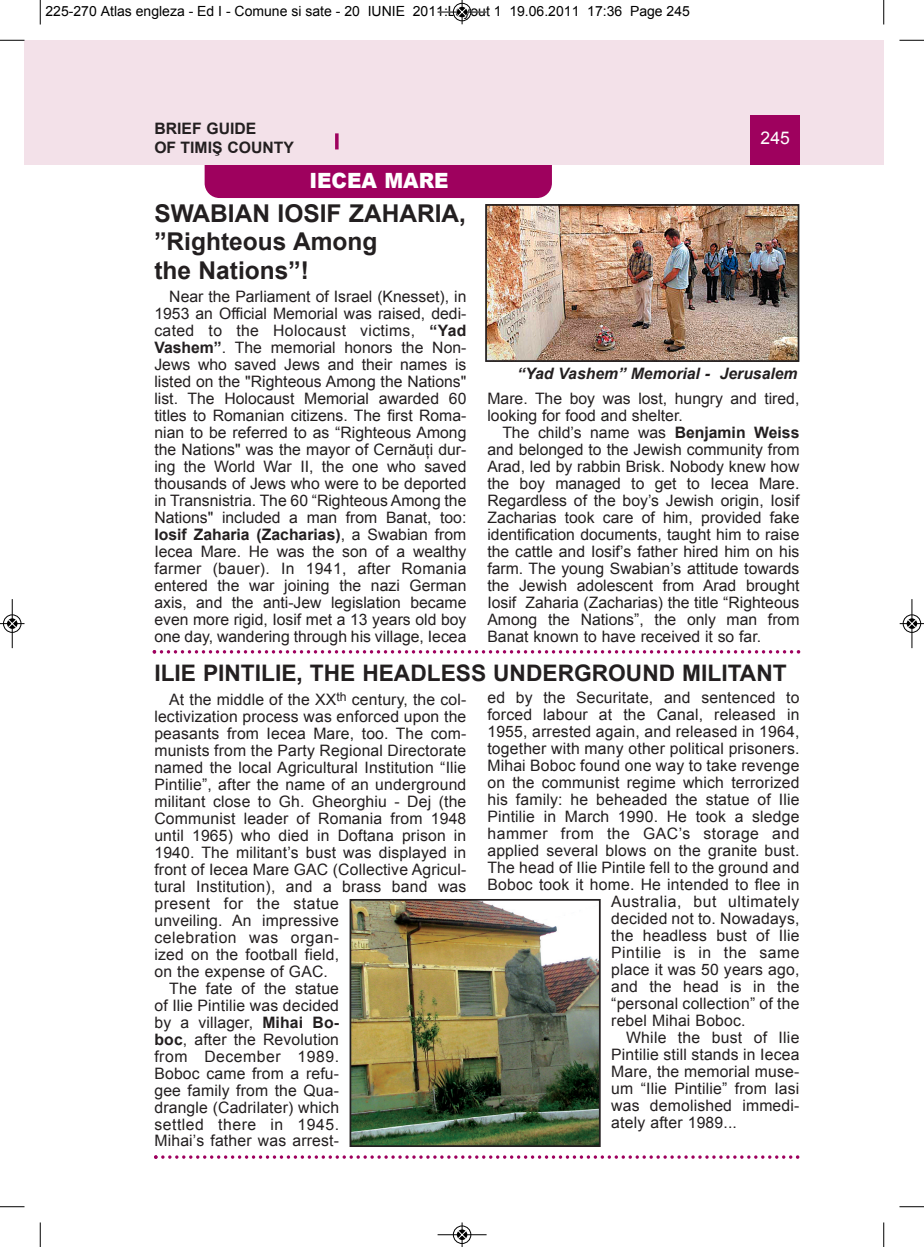
<style>
.page{position:relative;width:924px;height:1247px;background:#fff}
.page>*{position:absolute;margin:0;border:0;box-sizing:border-box;transform-origin:0 0}
.t1{font:700 24.5px/28px "Arial";color:#231f20}
.t2{font:700 22.75px "Arial";color:#231f20}
.t3{font:900 21px "Arial";color:#fff;scale:.95 1}
.t4{font:17.5px "Arial";color:#fff}
.t5{font:15.75px/17px "Arial";letter-spacing:.01em;color:#231f20;text-align:justify}
.t6{font:15.75px "Arial";letter-spacing:.035em;color:#231f20}
.t7{font:italic 700 15.75px "Arial";color:#231f20}
.t8{font:700 15.75px/18.9px "Arial";color:#231f20}
.t9{font:14px "Arial";color:#000}
.s1{font-weight:700}
</style>
<div class="page">
<div style="left:24px;top:40px;width:16px;height:124px;background:#f3e1e9"></div>
<div style="left:205px;top:135px;width:347px;height:63px;background:#9e015e;border-radius:15px"></div>
<div style="left:40px;top:40px;width:844px;height:124px;background:#f3e1e9"></div>
<div style="left:750px;top:115px;width:50px;height:49px;background:#9e015e"></div>
<svg style="left:335px;top:133px;width:4px;height:16px"></svg>
<svg style="left:154px;top:1155px;width:645px;height:3px"></svg>
<svg style="left:153px;top:650px;width:647px;height:3px"></svg>
<img style="left:488px;top:207px;width:308px;height:152px">
<div style="left:485px;top:204px;width:314px;height:158px;border:2px solid #231f20"></div>
<img style="left:352px;top:901px;width:246px;height:242px">
<div style="left:349px;top:898px;width:252px;height:248px;border:2px solid #231f20"></div>
<svg style="left:40px;top:0;width:1px;height:24px"></svg>
<svg style="left:0;top:40px;width:24px;height:1px"></svg>
<svg style="left:883px;top:0;width:1px;height:24px"></svg>
<svg style="left:899px;top:40px;width:25px;height:1px"></svg>
<svg style="left:40px;top:1222px;width:1px;height:24px"></svg>
<svg style="left:0;top:1206px;width:24px;height:1px"></svg>
<svg style="left:883px;top:1222px;width:1px;height:24px"></svg>
<svg style="left:899px;top:1206px;width:25px;height:1px"></svg>
<hr style="left:438px;top:12px;width:48px;height:1px;background:#000">
<div style="left:453px;top:3px;width:18px;height:18px;border:1px solid #000;border-radius:50%"></div>
<svg style="left:458px;top:0;width:8px;height:24px"></svg>
<hr style="left:438px;top:1234px;width:48px;height:1px;background:#000">
<div style="left:453px;top:1225px;width:18px;height:18px;border:1px solid #000;border-radius:50%"></div>
<svg style="left:458px;top:1222px;width:8px;height:24px"></svg>
<div style="left:3px;top:614px;width:19px;height:19px;border:1px solid #fff;border-radius:50%"></div>
<hr style="left:12px;top:599px;width:1px;height:49px;background:#000">
<div style="left:3px;top:614px;width:18px;height:18px;border:1px solid #000;border-radius:50%"></div>
<svg style="left:0;top:619px;width:24px;height:9px"></svg>
<div style="left:902px;top:614px;width:19px;height:19px;border:1px solid #fff;border-radius:50%"></div>
<hr style="left:911px;top:599px;width:1px;height:49px;background:#000">
<div style="left:903px;top:614px;width:18px;height:18px;border:1px solid #000;border-radius:50%"></div>
<svg style="left:900px;top:619px;width:24px;height:9px"></svg>
<p class="t9" style="left:46px;top:3px;width:646px">225-270 Atlas engleza - Ed I - Comune si sate - 20 IUNIE 2011:Layout 1 19.06.2011 17:36 Page 245</p>
<p class="t8" style="left:154px;top:119px;width:141px">BRIEF GUIDE<br>OF TIMIŞ COUNTY</p>
<h3 class="t3" style="left:309px;top:165px;width:148px">IECEA MARE</h3>
<h1 class="t1" style="left:154px;top:200px;width:313px">SWABIAN IOSIF ZAHARIA, ”Righteous Among<br>the Nations”!</h1>
<p class="t4" style="left:760px;top:128px;width:31px">245</p>
<p class="t5" style="left:154px;top:288px;width:313px;text-indent:15px">Near the Parliament of Israel (Knesset), in 1953 an Official Memorial was raised, dedi&shy;cated to the Holocaust victims, <span class="s1">“Yad Vashem”</span>. The memorial honors the Non-Jews who saved Jews and their names is listed on the "Righteous Among the Nations" list. The Holocaust Memorial awarded 60 titles to Romanian citizens. The first Roma&shy;nian to be referred to as “Righteous Among the Nations" was the mayor of Cernăuţi dur&shy;ing the World War II, the one who saved thousands of Jews who were to be deported in Transnistria. The 60 “Righteous Among the Nations" included a man from Banat, too:<br><span class="s1">Iosif Zaharia (Zacharias)</span>, a Swabian from Iecea Mare. He was the son of a wealthy farmer (bauer). In 1941, after Romania entered the war joining the nazi German axis, and the anti-Jew legislation became even more rigid, Iosif met a 13 years old boy one day, wandering through his village, Iecea</p>
<p class="t7" style="left:517px;top:365px;width:282px">“Yad Vashem” Memorial - Jerusalem</p>
<p class="t5" style="left:487px;top:390px;width:313px">Mare. The boy was lost, hungry and tired, looking for food and shelter.</p>
<p class="t5" style="left:487px;top:424px;width:313px;text-indent:15px">The child’s name was <span class="s1">Benjamin Weiss </span>and belonged to the Jewish community from Arad, led by rabbin Brisk. Nobody knew how the boy managed to get to Iecea Mare.<br>Regardless of the boy’s Jewish origin, Iosif Zacharias took care of him, provided fake identification documents, taught him to raise the cattle and Iosif’s father hired him on his farm. The young Swabian’s attitude towards the Jewish adolescent from Arad brought Iosif Zaharia (Zacharias) the title “Righteous Among the Nations”, the only man from Banat known to have received it so far.</p>
<h2 class="t2" style="left:154px;top:660px;width:634px">ILIE PINTILIE, THE HEADLESS UNDERGROUND MILITANT</h2>
<p class="t5" style="left:169px;top:690px;width:299px">At the middle of the XX<sup>th</sup> century, the col-</p>
<p class="t5" style="left:154px;top:707px;width:313px">lectivization process was enforced upon the</p>
<p class="t5" style="left:154px;top:724px;width:313px">peasants from Iecea Mare, too. The com-</p>
<p class="t5" style="left:154px;top:741px;width:313px">munists from the Party Regional Directorate</p>
<p class="t5" style="left:154px;top:758px;width:313px">named the local Agricultural Institution “Ilie</p>
<p class="t5" style="left:154px;top:775px;width:313px">Pintilie”, after the name of an underground</p>
<p class="t5" style="left:154px;top:792px;width:313px">militant close to Gh. Gheorghiu - Dej (the</p>
<p class="t5" style="left:154px;top:809px;width:313px">Communist leader of Romania from 1948</p>
<p class="t5" style="left:154px;top:826px;width:313px">until 1965) who died in Doftana prison in</p>
<p class="t5" style="left:154px;top:843px;width:313px">1940. The militant’s bust was displayed in</p>
<p class="t5" style="left:154px;top:860px;width:313px">front of Iecea Mare GAC (Collective Agricul-</p>
<p class="t5" style="left:154px;top:877px;width:313px">tural Institution), and a brass band was</p>
<p class="t6" style="left:154px;top:894px;width:186px">present for the statue</p>
<p class="t5" style="left:154px;top:911px;width:186px">unveiling. An impressive</p>
<p class="t6" style="left:154px;top:928px;width:186px">celebration was organ-</p>
<p class="t5" style="left:154px;top:945px;width:186px">ized on the football field,</p>
<p class="t5" style="left:154px;top:962px;width:175px">on the expense of GAC.</p>
<p class="t5" style="left:169px;top:979px;width:171px">The fate of the statue</p>
<p class="t5" style="left:154px;top:996px;width:186px">of Ilie Pintilie was decided</p>
<p class="t5" style="left:154px;top:1013px;width:185px">by a villager, <span class="s1">Mihai Bo-</span></p>
<p class="t5" style="left:154px;top:1030px;width:186px"><span class="s1">boc</span>, after the Revolution</p>
<p class="t6" style="left:154px;top:1047px;width:186px">from December 1989.</p>
<p class="t5" style="left:154px;top:1064px;width:186px">Boboc came from a refu-</p>
<p class="t5" style="left:154px;top:1081px;width:186px">gee family from the Qua-</p>
<p class="t5" style="left:154px;top:1098px;width:186px">drangle (Cadrilater) which</p>
<p class="t6" style="left:154px;top:1115px;width:186px">settled there in 1945.</p>
<p class="t5" style="left:154px;top:1132px;width:186px">Mihai’s father was arrest-</p>
<p class="t5" style="left:487px;top:689px;width:313px">ed by the Securitate, and sentenced to</p>
<p class="t5" style="left:487px;top:706px;width:313px">forced labour at the Canal, released in</p>
<p class="t5" style="left:487px;top:723px;width:313px">1955, arrested again, and released in 1964,</p>
<p class="t5" style="left:487px;top:740px;width:313px">together with many other political prisoners.</p>
<p class="t5" style="left:487px;top:757px;width:313px">Mihai Boboc found one way to take revenge</p>
<p class="t5" style="left:487px;top:774px;width:313px">on the communist regime which terrorized</p>
<p class="t5" style="left:487px;top:791px;width:313px">his family: he beheaded the statue of Ilie</p>
<p class="t5" style="left:487px;top:808px;width:313px">Pintilie in March 1990. He took a sledge</p>
<p class="t6" style="left:487px;top:824px;width:313px">hammer from the GAC’s storage and</p>
<p class="t5" style="left:487px;top:842px;width:313px">applied several blows on the granite bust.</p>
<p class="t5" style="left:487px;top:859px;width:313px">The head of Ilie Pintile fell to the ground and</p>
<p class="t5" style="left:487px;top:876px;width:313px">Boboc took it home. He intended to flee in</p>
<p class="t6" style="left:611px;top:892px;width:190px">Australia, but ultimately</p>
<p class="t5" style="left:611px;top:910px;width:190px">decided not to. Nowadays,</p>
<p class="t5" style="left:611px;top:927px;width:190px">the headless bust of Ilie</p>
<p class="t6" style="left:611px;top:943px;width:190px">Pintilie is in the same</p>
<p class="t5" style="left:611px;top:961px;width:190px">place it was 50 years ago,</p>
<p class="t5" style="left:611px;top:978px;width:190px">and the head is in the</p>
<p class="t5" style="left:611px;top:995px;width:190px">“personal collection” of the</p>
<p class="t5" style="left:611px;top:1012px;width:136px">rebel Mihai Boboc.</p>
<p class="t5" style="left:626px;top:1028px;width:175px">While the bust of Ilie</p>
<p class="t5" style="left:611px;top:1045px;width:190px">Pintilie still stands in Iecea</p>
<p class="t5" style="left:611px;top:1062px;width:190px">Mare, the memorial muse-</p>
<p class="t5" style="left:611px;top:1079px;width:190px">um “Ilie Pintilie” from Iasi</p>
<p class="t5" style="left:611px;top:1096px;width:190px">was demolished immedi-</p>
<p class="t5" style="left:611px;top:1113px;width:127px">ately after 1989...</p>
</div>
